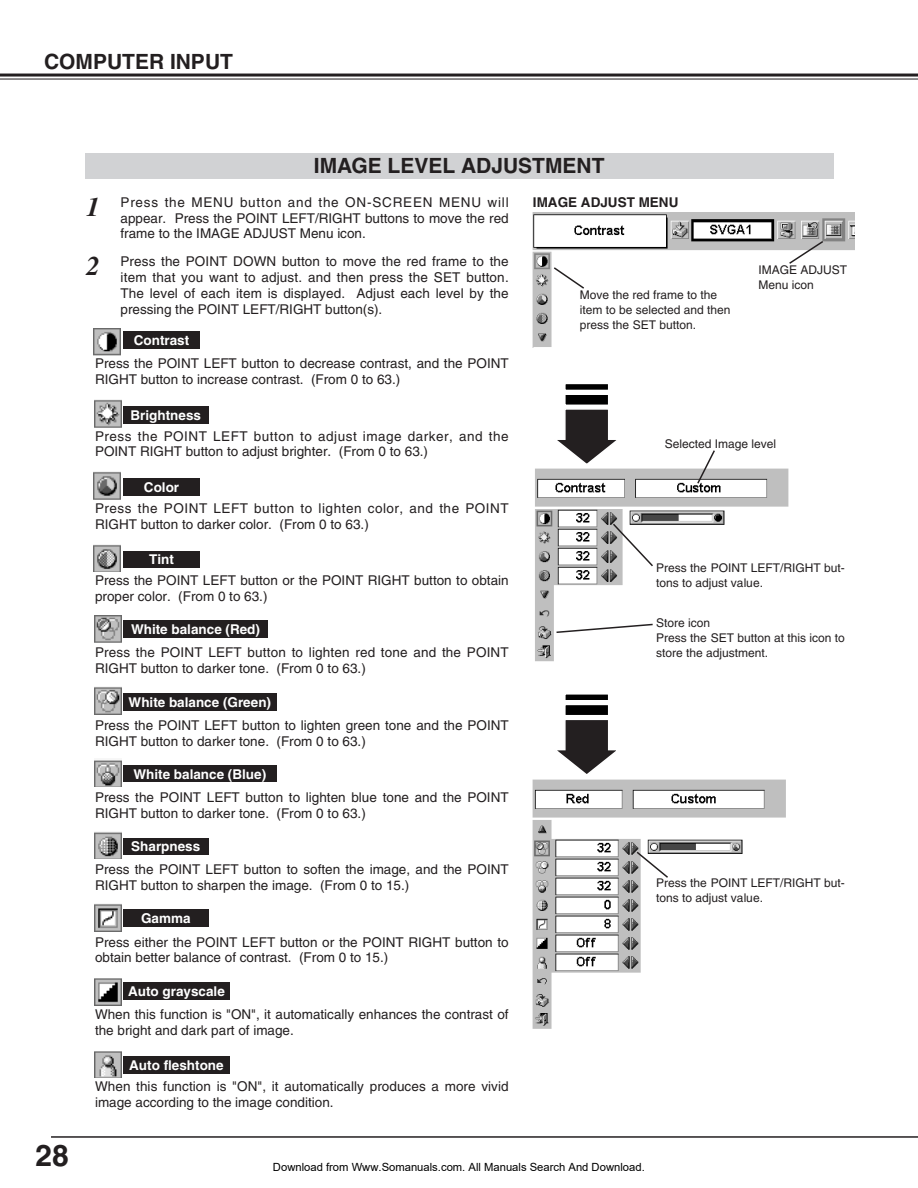
<style>
.page{position:relative;width:918px;height:1188px;background:#fff}
.page>*{position:absolute;margin:0;border:0;box-sizing:border-box;transform-origin:0 0}
.t1{font:700 30px "Helvetica";color:#231f20}
.t2{font:italic 700 27px "Times";color:#231f20}
.t3{font:700 21px "Helvetica";color:#231f20}
.t4{font:13.5px/15.8px "Helvetica";color:#231f20}
.t5{font:13.5px/15.8px "Helvetica";letter-spacing:.04em;color:#231f20}
.t6{font:700 13.5px "Helvetica";color:#fff}
.t7{font:700 13.5px "Helvetica";color:#231f20}
.t8{font:12px/15px "Helvetica";color:#231f20}
.t9{font:11.25px "Arial";color:#000}
.s1{font-family:"Times";font-weight:700;font-style:italic;font-size:27px}
</style>
<div class="page">
<hr style="left:0;top:74px;width:918px;height:3px;background:#231f20">
<hr style="left:0;top:79px;width:918px;height:1px;background:#231f20">
<img style="left:535px;top:468px;width:254px;height:194px">
<img style="left:532px;top:213px;width:322px;height:135px">
<svg style="left:552px;top:266px;width:34px;height:24px"></svg>
<img style="left:532px;top:779px;width:254px;height:250px">
<div style="left:85px;top:153px;width:748px;height:26px;background:#d1d2d4"></div>
<svg style="left:611px;top:522px;width:44px;height:46px"></svg>
<svg style="left:635px;top:850px;width:35px;height:29px"></svg>
<svg style="left:555px;top:623px;width:99px;height:11px"></svg>
<svg style="left:557px;top:720px;width:59px;height:54px"></svg>
<div style="left:566px;top:705px;width:42px;height:10px;background:#000"></div>
<div style="left:564px;top:704px;width:45px;height:12px;border:2px solid #fff"></div>
<div style="left:566px;top:695px;width:42px;height:5px;background:#000"></div>
<div style="left:564px;top:693px;width:45px;height:9px;border:2px solid #fff"></div>
<svg style="left:788px;top:240px;width:37px;height:25px"></svg>
<svg style="left:557px;top:409px;width:60px;height:55px"></svg>
<div style="left:566px;top:395px;width:42px;height:10px;background:#000"></div>
<div style="left:564px;top:393px;width:45px;height:13px;border:2px solid #fff"></div>
<div style="left:566px;top:384px;width:42px;height:6px;background:#000"></div>
<div style="left:564px;top:383px;width:45px;height:8px;border:2px solid #fff"></div>
<svg style="left:696px;top:450px;width:20px;height:35px"></svg>
<hr style="left:51px;top:1136px;width:867px;height:2px;background:#231f20">
<div style="left:123px;top:332px;width:77px;height:17px;background:#231f20"></div>
<div style="left:123px;top:406px;width:85px;height:17px;background:#231f20"></div>
<div style="left:123px;top:910px;width:85px;height:17px;background:#231f20"></div>
<img style="left:94px;top:328px;width:27px;height:27px">
<img style="left:94px;top:400px;width:27px;height:27px">
<svg style="left:94px;top:832px;width:1px;height:27px"></svg>
<img style="left:95px;top:832px;width:26px;height:27px">
<div style="left:123px;top:478px;width:77px;height:17px;background:#231f20"></div>
<div style="left:123px;top:551px;width:77px;height:17px;background:#231f20"></div>
<img style="left:94px;top:472px;width:27px;height:28px">
<img style="left:94px;top:544px;width:27px;height:28px">
<div style="left:123px;top:838px;width:85px;height:17px;background:#231f20"></div>
<div style="left:94px;top:904px;width:27px;height:27px;background:#6a6a6a"></div>
<img style="left:95px;top:904px;width:26px;height:27px">
<img style="left:94px;top:615px;width:27px;height:27px">
<div style="left:94px;top:687px;width:27px;height:27px;background:#6a6a6a"></div>
<img style="left:95px;top:687px;width:26px;height:27px">
<img style="left:94px;top:760px;width:27px;height:27px">
<div style="left:123px;top:621px;width:145px;height:17px;background:#231f20"></div>
<div style="left:123px;top:693px;width:153px;height:17px;background:#231f20"></div>
<div style="left:123px;top:765px;width:153px;height:17px;background:#231f20"></div>
<div style="left:123px;top:982px;width:107px;height:17px;background:#231f20"></div>
<div style="left:123px;top:1057px;width:107px;height:17px;background:#231f20"></div>
<div style="left:94px;top:978px;width:27px;height:28px;background:#666"></div>
<img style="left:95px;top:978px;width:26px;height:27px">
<svg style="left:94px;top:1051px;width:1px;height:27px"></svg>
<img style="left:95px;top:1051px;width:26px;height:27px">
<h3 class="t3" style="left:44px;top:53px;width:190px">COMPUTER INPUT</h3>
<h3 class="t3" style="left:314px;top:158px;width:292px">IMAGE LEVEL ADJUSTMENT</h3>
<h1 class="t1" style="left:36px;top:1145px;width:35px">28</h1>
<h2 class="t2" style="left:87px;top:197px;width:15px">1</h2>
<p class="t4" style="left:121px;top:195px;width:390px;text-align:justify">Press the MENU button and the ON-SCREEN MENU will appear. Press the POINT LEFT/RIGHT buttons to move the red frame to the IMAGE ADJUST Menu icon.</p>
<p class="t4" style="left:121px;top:255px;width:390px;text-align:justify;text-indent:-34px"><span class="s1">2</span> Press the POINT DOWN button to move the red frame to the item that you want to adjust. and then press the SET button.<br>The level of each item is displayed. Adjust each level by the pressing the POINT LEFT/RIGHT button(s).</p>
<p class="t6" style="left:134px;top:335px;width:57px">Contrast</p>
<p class="t4" style="left:95px;top:357px;width:415px">Press the POINT LEFT button to decrease contrast, and the POINT<br>RIGHT button to increase contrast. (From 0 to 63.)</p>
<p class="t6" style="left:131px;top:410px;width:72px">Brightness</p>
<p class="t5" style="left:95px;top:429px;width:415px">Press the POINT LEFT button to adjust image darker, and the<br>POINT RIGHT button to adjust brighter. (From 0 to 63.)</p>
<p class="t6" style="left:144px;top:482px;width:37px">Color</p>
<p class="t5" style="left:95px;top:502px;width:415px">Press the POINT LEFT button to lighten color, and the POINT<br>RIGHT button to darker color. (From 0 to 63.)</p>
<p class="t6" style="left:149px;top:554px;width:26px">Tint</p>
<p class="t4" style="left:95px;top:574px;width:415px">Press the POINT LEFT button or the POINT RIGHT button to obtain proper color. (From 0 to 63.)</p>
<p class="t6" style="left:131px;top:625px;width:130px">White balance (Red)</p>
<p class="t4" style="left:95px;top:646px;width:415px">Press the POINT LEFT button to lighten red tone and the POINT<br>RIGHT button to darker tone. (From 0 to 63.)</p>
<p class="t6" style="left:129px;top:697px;width:144px">White balance (Green)</p>
<p class="t4" style="left:95px;top:718px;width:415px">Press the POINT LEFT button to lighten green tone and the POINT<br>RIGHT button to darker tone. (From 0 to 63.)</p>
<p class="t6" style="left:133px;top:769px;width:134px">White balance (Blue)</p>
<p class="t4" style="left:95px;top:791px;width:415px">Press the POINT LEFT button to lighten blue tone and the POINT<br>RIGHT button to darker tone. (From 0 to 63.)</p>
<p class="t6" style="left:131px;top:841px;width:71px">Sharpness</p>
<p class="t4" style="left:95px;top:863px;width:415px">Press the POINT LEFT button to soften the image, and the POINT<br>RIGHT button to sharpen the image. (From 0 to 15.)</p>
<p class="t6" style="left:141px;top:914px;width:51px">Gamma</p>
<p class="t4" style="left:95px;top:935px;width:415px">Press either the POINT LEFT button or the POINT RIGHT button to obtain better balance of contrast. (From 0 to 15.)</p>
<p class="t6" style="left:128px;top:986px;width:98px">Auto grayscale</p>
<p class="t4" style="left:95px;top:1008px;width:415px">When this function is "ON", it automatically enhances the contrast of the bright and dark part of image.</p>
<p class="t6" style="left:129px;top:1060px;width:96px">Auto fleshtone</p>
<p class="t4" style="left:95px;top:1080px;width:415px">When this function is "ON", it automatically produces a more vivid image according to the image condition.</p>
<p class="t7" style="left:533px;top:197px;width:147px">IMAGE ADJUST MENU</p>
<p class="t8" style="left:580px;top:289px;width:152px">Move the red frame to the item to be selected and then press the SET button.</p>
<p class="t8" style="left:758px;top:263px;width:90px">IMAGE ADJUST<br>Menu icon</p>
<p class="t8" style="left:665px;top:438px;width:113px">Selected Image level</p>
<p class="t8" style="left:656px;top:562px;width:190px">Press the POINT LEFT/RIGHT but&shy;tons to adjust value.</p>
<p class="t8" style="left:656px;top:617px;width:190px">Store icon<br>Press the SET button at this icon to store the adjustment.</p>
<p class="t8" style="left:656px;top:877px;width:190px">Press the POINT LEFT/RIGHT but&shy;tons to adjust value.</p>
<p class="t9" style="left:273px;top:1160px;width:373px">Download from Www.Somanuals.com. All Manuals Search And Download.</p>
</div>
